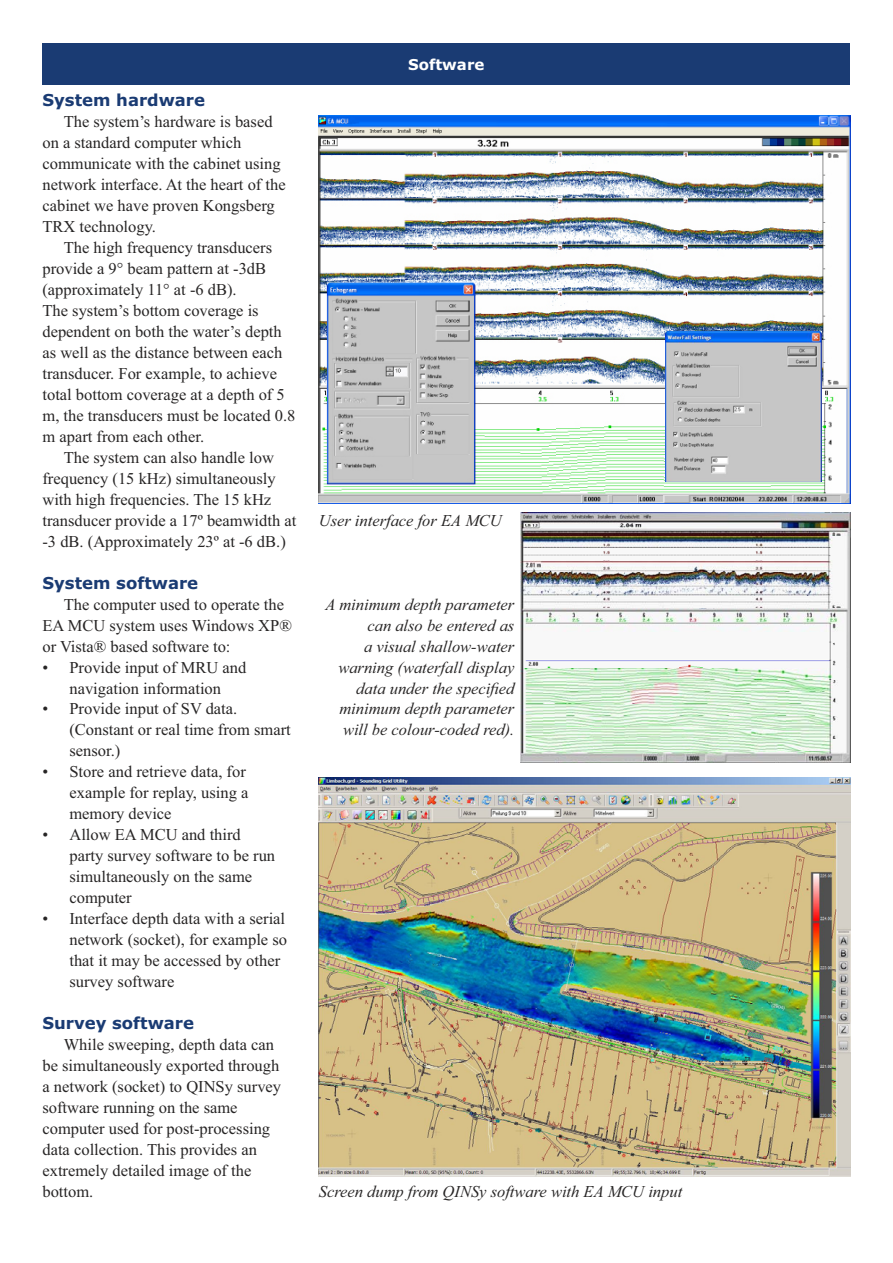
<style>
.page{position:relative;width:893px;height:1263px;background:#fff}
.page>*{position:absolute;margin:0;border:0;box-sizing:border-box;transform-origin:0 0}
.t1{font:16.5px/21px "Times New Roman";color:#272525}
.t2{font:italic 16.5px/21px "Times New Roman";color:#272525;text-align:right}
.t3{font:700 16.5px "Verdana";color:#1a3b73}
.t4{font:700 15px "Verdana";color:#fff}
</style>
<div class="page">
<div style="left:42px;top:43px;width:808px;height:42px;background:#1a3b73"></div>
<img style="left:319px;top:115px;width:531px;height:389px">
<img style="left:666px;top:332px;width:155px;height:150px">
<img style="left:319px;top:777px;width:531px;height:399px">
<img style="left:520px;top:512px;width:330px;height:251px">
<p class="t3" style="left:42px;top:93px;width:164px">System hardware</p>
<p class="t1" style="left:42px;top:112px;width:245px;text-indent:21px">The system’s hardware is based on a standard computer which communicate with the cabinet using network interface. At the heart of the cabinet we have proven Kongsberg<br>TRX technology.</p>
<p class="t1" style="left:42px;top:238px;width:254px;text-indent:21px">The high frequency transducers provide a 9° beam pattern at -3dB (approximately 11° at -6 dB).<br>The system’s bottom coverage is dependent on both the water’s depth as well as the distance between each transducer. For example, to achieve total bottom coverage at a depth of 5 m, the transducers must be located 0.8 m apart from each other.</p>
<p class="t1" style="left:42px;top:448px;width:255px;text-indent:21px">The system can also handle low frequency (15 kHz) simultaneously with high frequencies. The 15 kHz transducer provide a 17º beamwidth at -3 dB. (Approximately 23º at -6 dB.)</p>
<p class="t3" style="left:42px;top:576px;width:157px">System software</p>
<p class="t1" style="left:42px;top:595px;width:251px;text-indent:21px">The computer used to operate the<br>EA MCU system uses Windows XP® or Vista® based software to:</p>
<p class="t1" style="left:42px;top:658px;width:205px;text-align:center">• Provide input of MRU and navigation information</p>
<p class="t1" style="left:69px;top:700px;width:223px;text-indent:-27px">• Provide input of SV data. (Constant or real time from smart sensor.)</p>
<p class="t1" style="left:69px;top:763px;width:180px;text-indent:-27px">• Store and retrieve data, for example for replay, using a memory device</p>
<p class="t1" style="left:69px;top:826px;width:207px;text-indent:-27px">• Allow EA MCU and third party survey software to be run simultaneously on the same computer</p>
<p class="t1" style="left:69px;top:910px;width:219px;text-indent:-27px">• Interface depth data with a serial network (socket), for example so that it may be accessed by other survey software</p>
<p class="t3" style="left:42px;top:1017px;width:153px">Survey software</p>
<p class="t1" style="left:42px;top:1036px;width:240px;text-indent:21px">While sweeping, depth data can be simultaneously exported through a network (socket) to QINSy survey software running on the same computer used for post-processing data collection. This provides an extremely detailed image of the bottom.</p>
<p class="t4" style="left:408px;top:58px;width:78px">Software</p>
<p class="t2" style="left:319px;top:511px;width:184px">User interface for EA MCU</p>
<p class="t2" style="left:325px;top:595px;width:190px">A minimum depth parameter can also be entered as<br>a visual shallow-water warning (waterfall display data under the specified minimum depth parameter will be colour-coded red).</p>
<p class="t2" style="left:319px;top:1183px;width:365px">Screen dump from QINSy software with EA MCU input</p>
</div>
